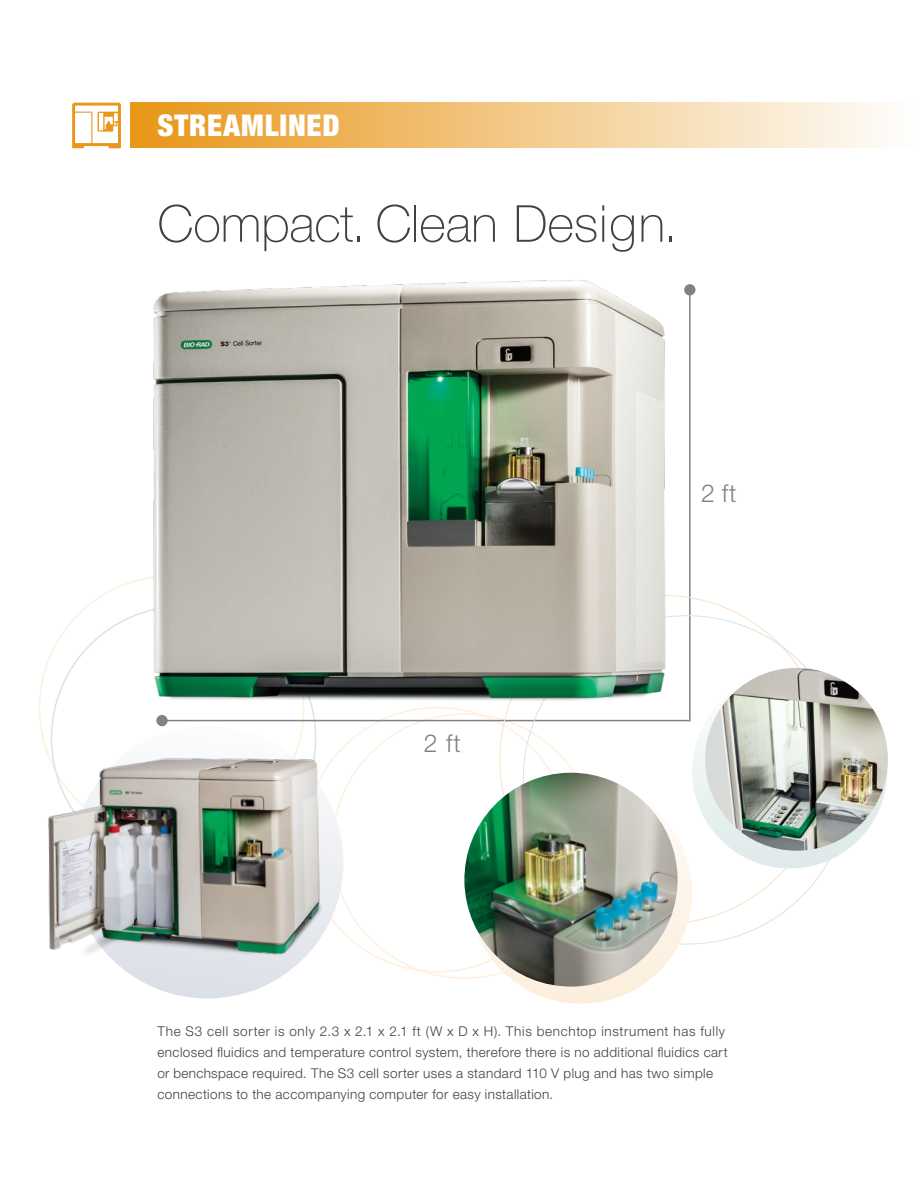
<style>
.page{position:relative;width:918px;height:1188px;background:#fff}
.page>*{position:absolute;margin:0;border:0;box-sizing:border-box;transform-origin:0 0}
.t1{font:100 51px "Helvetica Neue LT Std";letter-spacing:-.005em;color:#414042}
.t2{font:900 condensed 30px "Helvetica Neue LT Std";letter-spacing:.03em;color:#fff}
.t3{font:300 24.75px "Helvetica Neue LT Std";color:#808285}
.t4{font:300 13.5px/21px "Helvetica Neue LT Std";letter-spacing:.03em;color:#414042}
</style>
<div class="page">
<hr style="left:162px;top:720px;width:527px;height:1px;background:#808285">
<div style="left:156px;top:715px;width:12px;height:11px;background:#808285;border-radius:50%"></div>
<svg style="left:469px;top:781px;width:223px;height:223px;background:#fcf0e2"></svg>
<img style="left:463px;top:773px;width:216px;height:215px">
<img style="left:131px;top:280px;width:602px;height:432px">
<div style="left:131px;top:103px;width:782px;height:45px;background:linear-gradient(to right,#e79617,#fefefd)"></div>
<svg style="left:72px;top:103px;width:49px;height:45px"></svg>
<svg style="left:678px;top:659px;width:210px;height:223px"></svg>
<img style="left:705px;top:668px;width:183px;height:183px;border-radius:91px">
<svg style="left:71px;top:726px;width:272px;height:272px;fill:#dde1e7"></svg>
<img style="left:41px;top:733px;width:308px;height:243px">
<h2 class="t2" style="left:157px;top:107px;width:184px">STREAMLINED</h2>
<h1 class="t1" style="left:157px;top:194px;width:522px">Compact. Clean Design.</h1>
<h3 class="t3" style="left:424px;top:728px;width:39px">2 ft</h3>
<h3 class="t3" style="left:701px;top:478px;width:37px">2 ft</h3>
<p class="t4" style="left:157px;top:1020px;width:572px">The S3 cell sorter is only 2.3 x 2.1 x 2.1 ft (W x D x H). This benchtop instrument has fully enclosed fluidics and temperature control system, therefore there is no additional fluidics cart or benchspace required. The S3 cell sorter uses a standard 110 V plug and has two simple connections to the accompanying computer for easy installation.</p>
</div>
